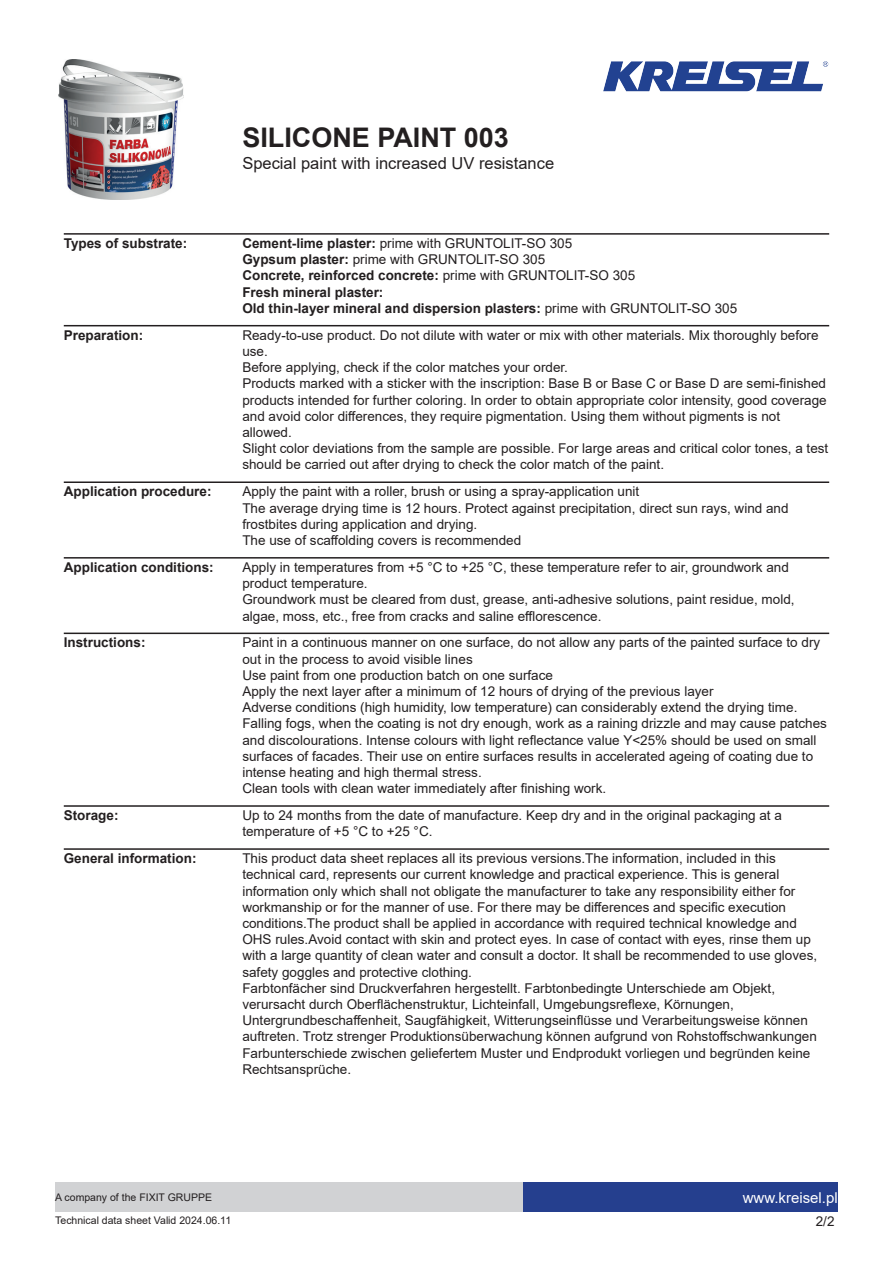
<style>
.page{position:relative;width:893px;height:1263px;background:#fff}
.page>*{position:absolute;margin:0;border:0;box-sizing:border-box;transform-origin:0 0}
.t1{font:700 27px "Arial";color:#231f20}
.t2{font:16.5px "Arial";color:#231f20}
.t3{font:15px "Arial";color:#fff}
.t4{font:13.5px/16.2px "Arial";color:#231f20}
.t5{font:700 13.5px/16.2px "Arial";color:#231f20}
.t6{font:10.5px "Arial";color:#231f20}
.s1{font-weight:400}
</style>
<div class="page">
<img style="left:59px;top:60px;width:125px;height:140px">
<img style="left:603px;top:61px;width:226px;height:31px">
<div style="left:523px;top:1182px;width:315px;height:30px;background:#253f8e"></div>
<div style="left:55px;top:1182px;width:468px;height:30px;background:#d1d2d4"></div>
<hr style="left:64px;top:233px;width:765px;height:2px;background:#231f20">
<hr style="left:64px;top:325px;width:765px;height:1px;background:#231f20">
<hr style="left:64px;top:481px;width:765px;height:2px;background:#231f20">
<hr style="left:64px;top:557px;width:765px;height:2px;background:#231f20">
<hr style="left:64px;top:633px;width:765px;height:1px;background:#231f20">
<hr style="left:64px;top:805px;width:765px;height:2px;background:#231f20">
<hr style="left:64px;top:848px;width:765px;height:2px;background:#231f20">
<h1 class="t1" style="left:242px;top:119px;width:268px">SILICONE PAINT 003</h1>
<p class="t2" style="left:242px;top:152px;width:313px">Special paint with increased UV resistance</p>
<p class="t5" style="left:64px;top:235px;width:125px">Types of substrate:</p>
<p class="t5" style="left:242px;top:235px;width:496px">Cement-lime plaster: <span class="s1">prime with GRUNTOLIT-SO 305<br></span>Gypsum plaster: <span class="s1">prime with GRUNTOLIT-SO 305<br></span>Concrete, reinforced concrete: <span class="s1">prime with GRUNTOLIT-SO 305<br></span>Fresh mineral plaster:<br>Old thin-layer mineral and dispersion plasters: <span class="s1">prime with GRUNTOLIT-SO 305</span></p>
<p class="t5" style="left:64px;top:327px;width:81px">Preparation:</p>
<p class="t4" style="left:242px;top:327px;width:587px">Ready-to-use product. Do not dilute with water or mix with other materials. Mix thoroughly before use.<br>Before applying, check if the color matches your order.<br>Products marked with a sticker with the inscription: Base B or Base C or Base D are semi-finished products intended for further coloring. In order to obtain appropriate color intensity, good coverage and avoid color differences, they require pigmentation. Using them without pigments is not allowed.<br>Slight color deviations from the sample are possible. For large areas and critical color tones, a test should be carried out after drying to check the color match of the paint.</p>
<p class="t5" style="left:64px;top:484px;width:149px">Application procedure:</p>
<p class="t4" style="left:242px;top:483px;width:548px">Apply the paint with a roller, brush or using a spray-application unit<br>The average drying time is 12 hours. Protect against precipitation, direct sun rays, wind and frostbites during application and drying.<br>The use of scaffolding covers is recommended</p>
<p class="t5" style="left:64px;top:559px;width:152px">Application conditions:</p>
<p class="t4" style="left:242px;top:559px;width:554px">Apply in temperatures from +5 °C to +25 °C, these temperature refer to air, groundwork and product temperature.<br>Groundwork must be cleared from dust, grease, anti-adhesive solutions, paint residue, mold, algae, moss, etc., free from cracks and saline efflorescence.</p>
<p class="t5" style="left:64px;top:635px;width:83px">Instructions:</p>
<p class="t4" style="left:242px;top:634px;width:586px">Paint in a continuous manner on one surface, do not allow any parts of the painted surface to dry out in the process to avoid visible lines<br>Use paint from one production batch on one surface<br>Apply the next layer after a minimum of 12 hours of drying of the previous layer<br>Adverse conditions (high humidity, low temperature) can considerably extend the drying time.<br>Falling fogs, when the coating is not dry enough, work as a raining drizzle and may cause patches and discolourations. Intense colours with light reflectance value Y&lt;25% should be used on small surfaces of facades. Their use on entire surfaces results in accelerated ageing of coating due to intense heating and high thermal stress.<br>Clean tools with clean water immediately after finishing work.</p>
<p class="t5" style="left:64px;top:807px;width:56px">Storage:</p>
<p class="t4" style="left:242px;top:807px;width:541px">Up to 24 months from the date of manufacture. Keep dry and in the original packaging at a temperature of +5 °C to +25 °C.</p>
<p class="t5" style="left:64px;top:850px;width:134px">General information:</p>
<p class="t4" style="left:242px;top:850px;width:576px">This product data sheet replaces all its previous versions.The information, included in this technical card, represents our current knowledge and practical experience. This is general information only which shall not obligate the manufacturer to take any responsibility either for workmanship or for the manner of use. For there may be differences and specific execution conditions.The product shall be applied in accordance with required technical knowledge and OHS rules.Avoid contact with skin and protect eyes. In case of contact with eyes, rinse them up with a large quantity of clean water and consult a doctor. It shall be recommended to use gloves, safety goggles and protective clothing.<br>Farbtonfächer sind Druckverfahren hergestellt. Farbtonbedingte Unterschiede am Objekt, verursacht durch Oberflächenstruktur, Lichteinfall, Umgebungsreflexe, Körnungen, Untergrundbeschaffenheit, Saugfähigkeit, Witterungseinflüsse und Verarbeitungsweise können auftreten. Trotz strenger Produktionsüberwachung können aufgrund von Rohstoffschwankungen Farbunterschiede zwischen geliefertem Muster und Endprodukt vorliegen und begründen keine Rechtsansprüche.</p>
<p class="t6" style="left:55px;top:1190px;width:158px">A company of the FIXIT GRUPPE</p>
<p class="t3" style="left:743px;top:1187px;width:97px">www.kreisel.pl</p>
<p class="t6" style="left:55px;top:1213px;width:177px">Technical data sheet Valid 2024.06.11</p>
<p class="t4" style="left:816px;top:1213px;width:20px">2/2</p>
</div>
